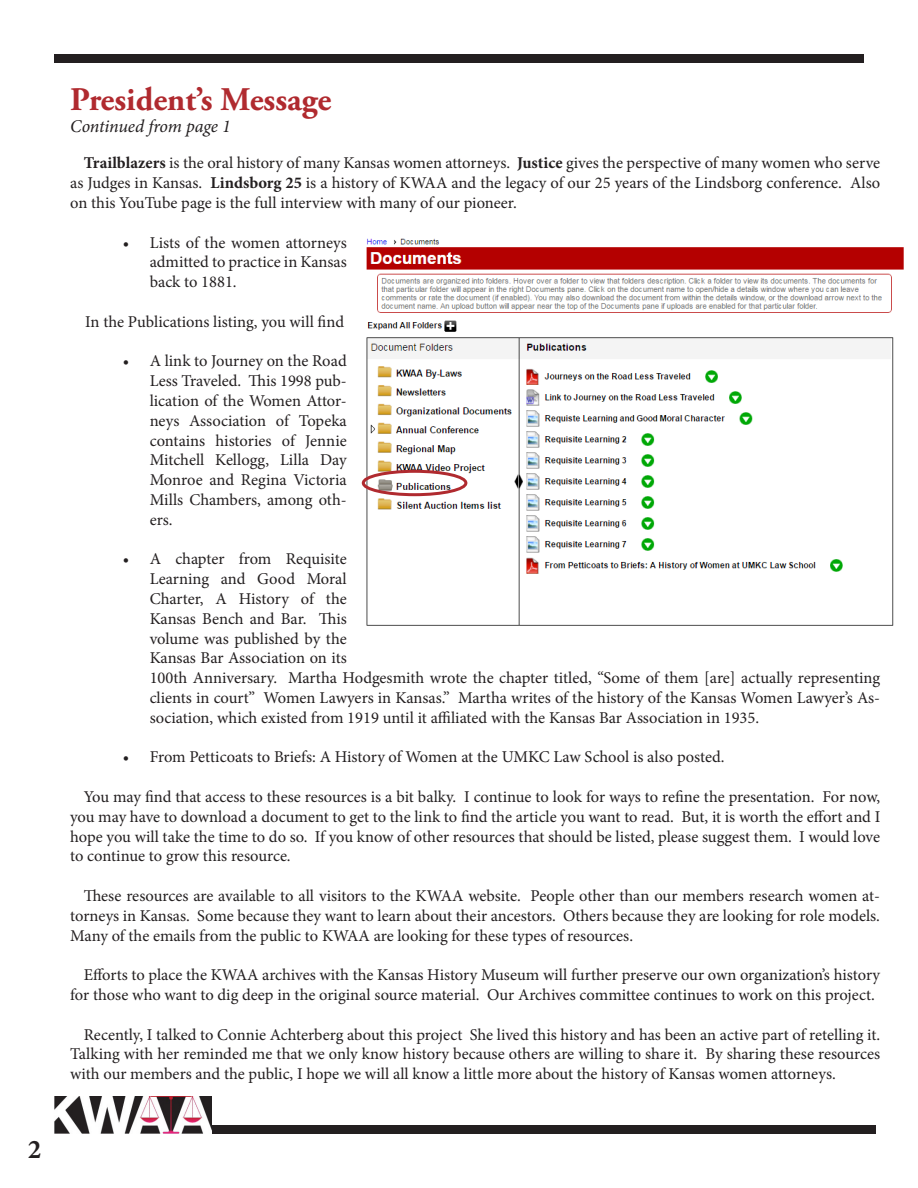
<style>
.page{position:relative;width:918px;height:1188px;background:#fff}
.page>*{position:absolute;margin:0;border:0;box-sizing:border-box;transform-origin:0 0}
.t1{font:700 33px "Adobe Garamond Pro";color:#b02a2f}
.t2{font:700 27px "Minion Pro";color:#231f20}
.t3{font:italic 18px "Minion Pro";letter-spacing:-.01em;color:#231f20}
.t4{font:16.5px/19.8px "Minion Pro";letter-spacing:-.005em;color:#231f20;text-align:justify}
.s1{font-weight:700}
</style>
<div class="page">
<div style="left:54px;top:54px;width:810px;height:9px;background:#231f20"></div>
<div style="left:66px;top:1125px;width:810px;height:9px;background:#231f20"></div>
<img style="left:54px;top:1096px;width:158px;height:38px">
<img style="left:362px;top:238px;width:542px;height:388px">
<div style="left:362px;top:470px;width:105px;height:26px;border:3px solid #b02a2f;border-radius:50%"></div>
<p class="t2" style="left:28px;top:1130px;width:15px">2</p>
<p class="t1" style="left:70px;top:81px;width:263px">President’s Message</p>
<p class="t3" style="left:70px;top:114px;width:162px">Continued from page 1</p>
<p class="t4" style="left:70px;top:153px;width:812px;text-indent:14px"><span class="s1">Trailblazers</span> is the oral history of many Kansas women attorneys. <span class="s1">Justice</span> gives the perspective of many women who serve as Judges in Kansas. <span class="s1">Lindsborg 25</span> is a history of KWAA and the legacy of our 25 years of the Lindsborg conference. Also on this YouTube page is the full interview with many of our pioneer.</p>
<p class="t4" style="left:150px;top:232px;width:199px;text-indent:-27px">• Lists of the women attorneys admitted to practice in Kansas back to 1881.</p>
<p class="t4" style="left:85px;top:312px;width:260px">In the Publications listing, you will find</p>
<p class="t4" style="left:150px;top:351px;width:199px;text-indent:-27px">• A link to Journey on the Road Less Traveled. This 1998 pub&shy;lication of the Women Attor&shy;neys Association of Topeka contains histories of Jennie Mitchell Kellogg, Lilla Day Monroe and Regina Victoria Mills Chambers, among oth&shy;ers.</p>
<p class="t4" style="left:150px;top:549px;width:732px;text-align:left;text-indent:-27px">• A chapter from Requisite<br>Learning and Good Moral<br>Charter, A History of the<br>Kansas Bench and Bar. This<br>volume was published by the<br>Kansas Bar Association on its<br>100th Anniversary. Martha Hodgesmith wrote the chapter titled, “Some of them [are] actually representing clients in court” Women Lawyers in Kansas.” Martha writes of the history of the Kansas Women Lawyer’s As&shy;sociation, which existed from 1919 until it affiliated with the Kansas Bar Association in 1935.</p>
<p class="t4" style="left:123px;top:747px;width:603px">• From Petticoats to Briefs: A History of Women at the UMKC Law School is also posted.</p>
<p class="t4" style="left:70px;top:787px;width:812px;text-indent:14px">You may find that access to these resources is a bit balky. I continue to look for ways to refine the presentation. For now, you may have to download a document to get to the link to find the article you want to read. But, it is worth the effort and I hope you will take the time to do so. If you know of other resources that should be listed, please suggest them. I would love to continue to grow this resource.</p>
<p class="t4" style="left:70px;top:886px;width:812px;text-indent:14px">These resources are available to all visitors to the KWAA website. People other than our members research women at&shy;torneys in Kansas. Some because they want to learn about their ancestors. Others because they are looking for role models.<br>Many of the emails from the public to KWAA are looking for these types of resources.</p>
<p class="t4" style="left:70px;top:965px;width:811px;text-indent:14px">Efforts to place the KWAA archives with the Kansas History Museum will further preserve our own organization’s history for those who want to dig deep in the original source material. Our Archives committee continues to work on this project.</p>
<p class="t4" style="left:70px;top:1024px;width:812px;text-indent:14px">Recently, I talked to Connie Achterberg about this project She lived this history and has been an active part of retelling it.<br>Talking with her reminded me that we only know history because others are willing to share it. By sharing these resources with our members and the public, I hope we will all know a little more about the history of Kansas women attorneys.</p>
</div>
